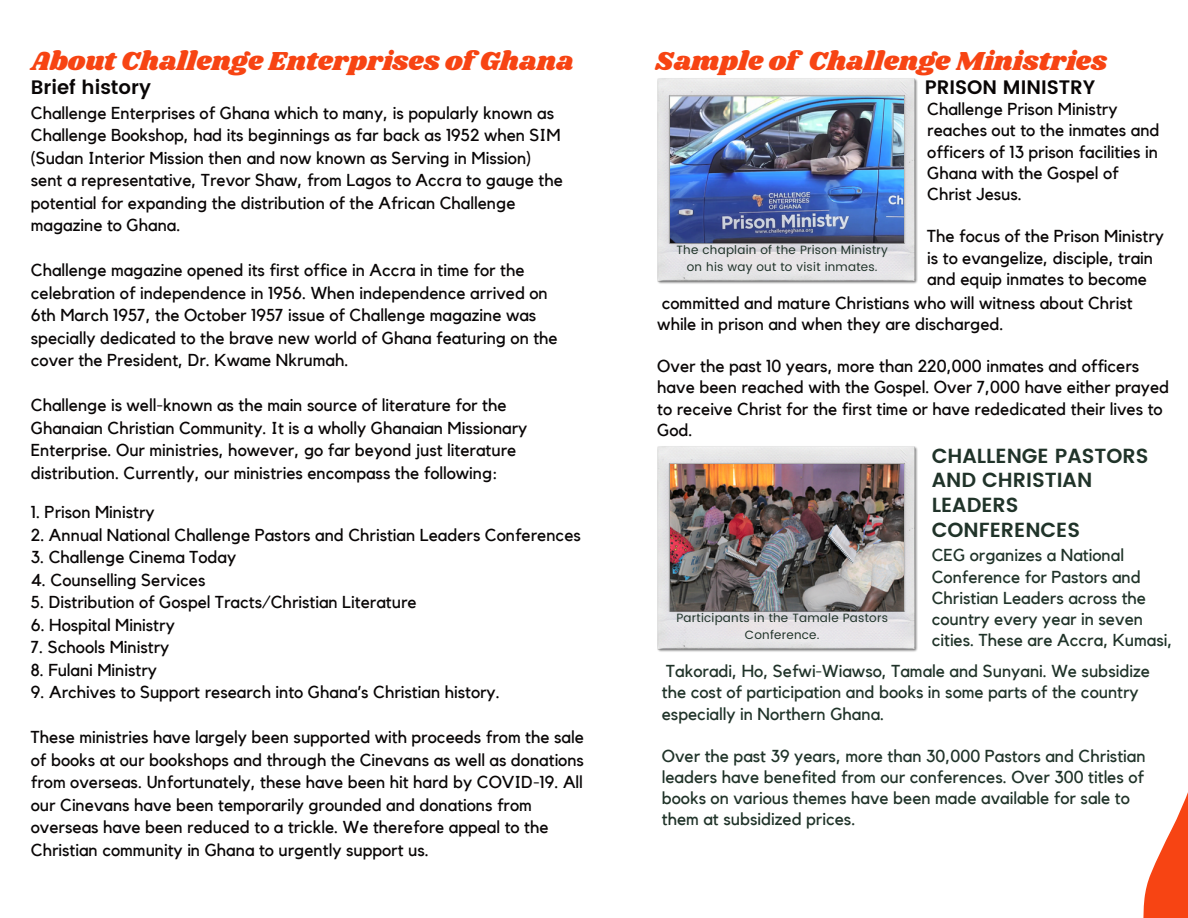
<style>
.page{position:relative;width:1188px;height:918px;background:#fff}
.page>*{position:absolute;margin:0;border:0;box-sizing:border-box;transform-origin:0 0}
.t1{font:27px "Shrikhand";color:#f74413}
.t2{font:600 20.4px/24.8px "Poppins";color:#203329}
.t3{font:600 19.5px "Poppins";color:#090606}
.t4{font:17.25px/22.5px "Kollektif";color:#090606}
.t5{font:17.25px/21.1px "Kollektif";color:#203329}
.t6{font:12px/17px "Poppins";letter-spacing:.02em;color:#203329;text-align:center}
</style>
<div class="page">
<svg style="left:1143px;top:792px;width:45px;height:126px"></svg>
<img style="left:657px;top:78px;width:261px;height:206px">
<img style="left:657px;top:446px;width:261px;height:206px">
<p class="t1" style="left:31px;top:42px;width:544px">About Challenge Enterprises of Ghana</p>
<p class="t3" style="left:31px;top:76px;width:122px">Brief history</p>
<p class="t4" style="left:31px;top:102px;width:534px">Challenge Enterprises of Ghana which to many, is popularly known as Challenge Bookshop, had its beginnings as far back as 1952 when SIM (Sudan Interior Mission then and now known as Serving in Mission) sent a representative, Trevor Shaw, from Lagos to Accra to gauge the potential for expanding the distribution of the African Challenge magazine to Ghana.</p>
<p class="t4" style="left:31px;top:259px;width:528px">Challenge magazine opened its first office in Accra in time for the celebration of independence in 1956. When independence arrived on 6th March 1957, the October 1957 issue of Challenge magazine was specially dedicated to the brave new world of Ghana featuring on the cover the President, Dr. Kwame Nkrumah.</p>
<p class="t4" style="left:31px;top:394px;width:498px">Challenge is well-known as the main source of literature for the Ghanaian Christian Community. It is a wholly Ghanaian Missionary Enterprise. Our ministries, however, go far beyond just literature distribution. Currently, our ministries encompass the following:</p>
<p class="t4" style="left:31px;top:502px;width:125px">1. Prison Ministry</p>
<p class="t4" style="left:31px;top:524px;width:552px">2. Annual National Challenge Pastors and Christian Leaders Conferences</p>
<p class="t4" style="left:31px;top:547px;width:207px">3. Challenge Cinema Today</p>
<p class="t4" style="left:31px;top:569px;width:176px">4. Counselling Services</p>
<p class="t4" style="left:31px;top:592px;width:387px">5. Distribution of Gospel Tracts/Christian Literature</p>
<p class="t4" style="left:31px;top:614px;width:146px">6. Hospital Ministry</p>
<p class="t4" style="left:31px;top:637px;width:140px">7. Schools Ministry</p>
<p class="t4" style="left:31px;top:659px;width:128px">8. Fulani Ministry</p>
<p class="t4" style="left:31px;top:682px;width:471px">9. Archives to Support research into Ghana’s Christian history.</p>
<p class="t4" style="left:31px;top:727px;width:555px">These ministries have largely been supported with proceeds from the sale of books at our bookshops and through the Cinevans as well as donations from overseas. Unfortunately, these have been hit hard by COVID-19. All our Cinevans have been temporarily grounded and donations from overseas have been reduced to a trickle. We therefore appeal to the Christian community in Ghana to urgently support us.</p>
<p class="t1" style="left:655px;top:42px;width:454px">Sample of Challenge Ministries</p>
<p class="t6" style="left:677px;top:241px;width:213px">The chaplain of the Prison Ministry on his way out to visit inmates.</p>
<p class="t3" style="left:925px;top:76px;width:172px">PRISON MINISTRY</p>
<p class="t4" style="left:927px;top:99px;width:234px;line-height:21.1px">Challenge Prison Ministry reaches out to the inmates and officers of 13 prison facilities in<br>Ghana with the Gospel of<br>Christ Jesus.</p>
<p class="t4" style="left:927px;top:226px;width:238px;line-height:21.1px">The focus of the Prison Ministry is to evangelize, disciple, train and equip inmates to become</p>
<p class="t4" style="left:657px;top:293px;width:477px;line-height:21.1px">committed and mature Christians who will witness about Christ while in prison and when they are discharged.</p>
<p class="t4" style="left:657px;top:356px;width:513px;line-height:21.1px">Over the past 10 years, more than 220,000 inmates and officers have been reached with the Gospel. Over 7,000 have either prayed to receive Christ for the first time or have rededicated their lives to God.</p>
<p class="t6" style="left:676px;top:609px;width:213px">Participants in the Tamale Pastors<br>Conference.</p>
<p class="t2" style="left:932px;top:443px;width:218px">CHALLENGE PASTORS<br>AND CHRISTIAN<br>LEADERS<br>CONFERENCES</p>
<p class="t5" style="left:932px;top:546px;width:242px">CEG organizes a National<br>Conference for Pastors and<br>Christian Leaders across the country every year in seven cities. These are Accra, Kumasi,</p>
<p class="t5" style="left:662px;top:661px;width:490px">Takoradi, Ho, Sefwi-Wiawso, Tamale and Sunyani. We subsidize the cost of participation and books in some parts of the country especially in Northern Ghana.</p>
<p class="t5" style="left:662px;top:746px;width:485px">Over the past 39 years, more than 30,000 Pastors and Christian leaders have benefited from our conferences. Over 300 titles of books on various themes have been made available for sale to them at subsidized prices.</p>
</div>
